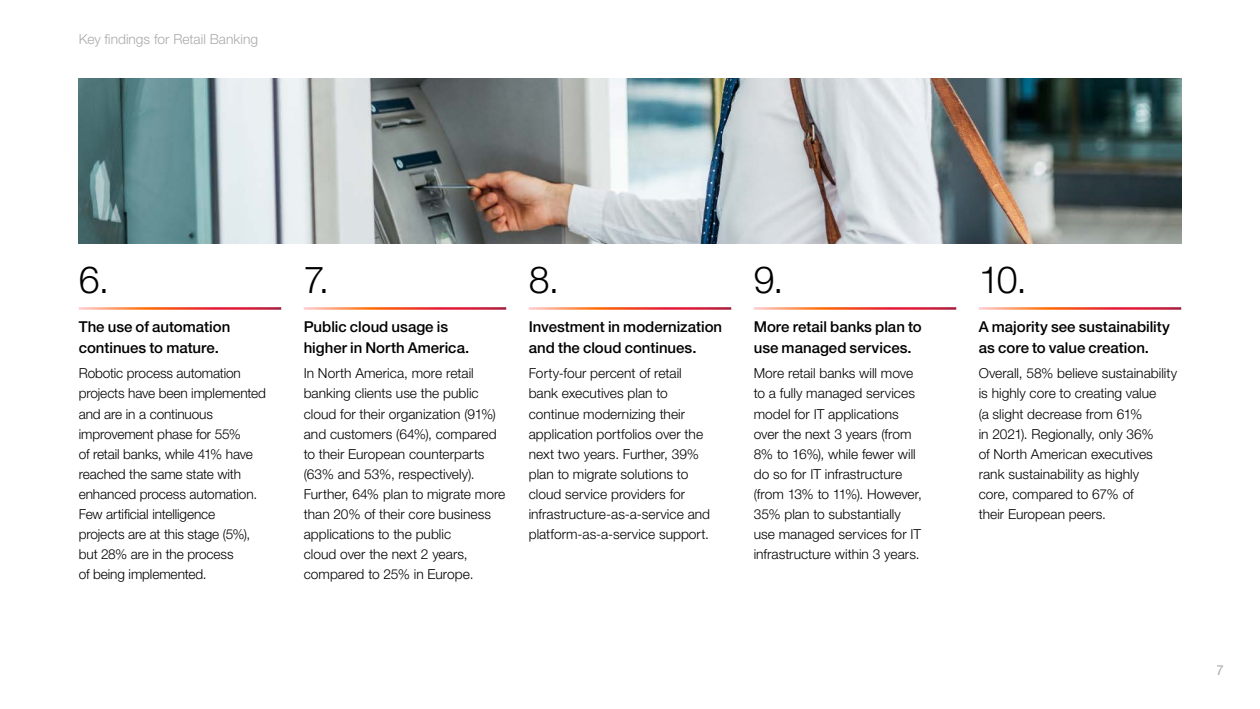
<style>
.page{position:relative;width:1260px;height:709px;background:#fff}
.page>*{position:absolute;margin:0;border:0;box-sizing:border-box;transform-origin:0 0}
.t1{font:300 37.5px "Helvetica Neue LT Pro";color:#000}
.t2{font:500 15px/21.2px "Helvetica Neue LT Pro";color:#000}
.t3{font:300 13.75px/20px "Helvetica Neue LT Pro";color:#000}
.t4{font:300 13.75px "Helvetica Neue LT Pro";color:#aaa}
.t5{font:13.75px "Helvetica Neue LT Pro";color:#aaa}
</style>
<div class="page">
<img style="left:79px;top:79px;width:1102px;height:165px">
<p class="t4" style="left:79px;top:31px;width:181px">Key findings for Retail Banking</p>
<h1 class="t1" style="left:79px;top:257px;width:32px">6.</h1>
<h1 class="t1" style="left:304px;top:257px;width:27px">7.</h1>
<h1 class="t1" style="left:529px;top:257px;width:32px">8.</h1>
<h1 class="t1" style="left:754px;top:257px;width:31px">9.</h1>
<h1 class="t1" style="left:979px;top:257px;width:50px">10.</h1>
<p class="t2" style="left:79px;top:316px;width:153px">The use of automation continues to mature.</p>
<p class="t3" style="left:79px;top:363px;width:189px">Robotic process automation projects have been implemented and are in a continuous improvement phase for 55%<br>of retail banks, while 41% have reached the same state with enhanced process automation.<br>Few artificial intelligence<br>projects are at this stage (5%), but 28% are in the process<br>of being implemented.</p>
<p class="t2" style="left:304px;top:316px;width:167px">Public cloud usage is higher in North America.</p>
<p class="t3" style="left:304px;top:363px;width:203px">In North America, more retail banking clients use the public cloud for their organization (91%) and customers (64%), compared to their European counterparts (63% and 53%, respectively).<br>Further, 64% plan to migrate more than 20% of their core business applications to the public<br>cloud over the next 2 years, compared to 25% in Europe.</p>
<p class="t2" style="left:529px;top:316px;width:195px">Investment in modernization and the cloud continues.</p>
<p class="t3" style="left:529px;top:363px;width:183px">Forty-four percent of retail bank executives plan to continue modernizing their application portfolios over the next two years. Further, 39% plan to migrate solutions to cloud service providers for infrastructure-as-a-service and platform-as-a-service support.</p>
<p class="t2" style="left:754px;top:316px;width:170px">More retail banks plan to use managed services.</p>
<p class="t3" style="left:754px;top:363px;width:170px">More retail banks will move to a fully managed services model for IT applications over the next 3 years (from<br>8% to 16%), while fewer will do so for IT infrastructure (from 13% to 11%). However,<br>35% plan to substantially use managed services for IT infrastructure within 3 years.</p>
<p class="t2" style="left:979px;top:316px;width:193px">A majority see sustainability as core to value creation.</p>
<p class="t3" style="left:979px;top:363px;width:200px">Overall, 58% believe sustainability is highly core to creating value<br>(a slight decrease from 61%<br>in 2021). Regionally, only 36%<br>of North American executives rank sustainability as highly<br>core, compared to 67% of<br>their European peers.</p>
<p class="t5" style="left:1217px;top:661px;width:9px">7</p>
</div>
